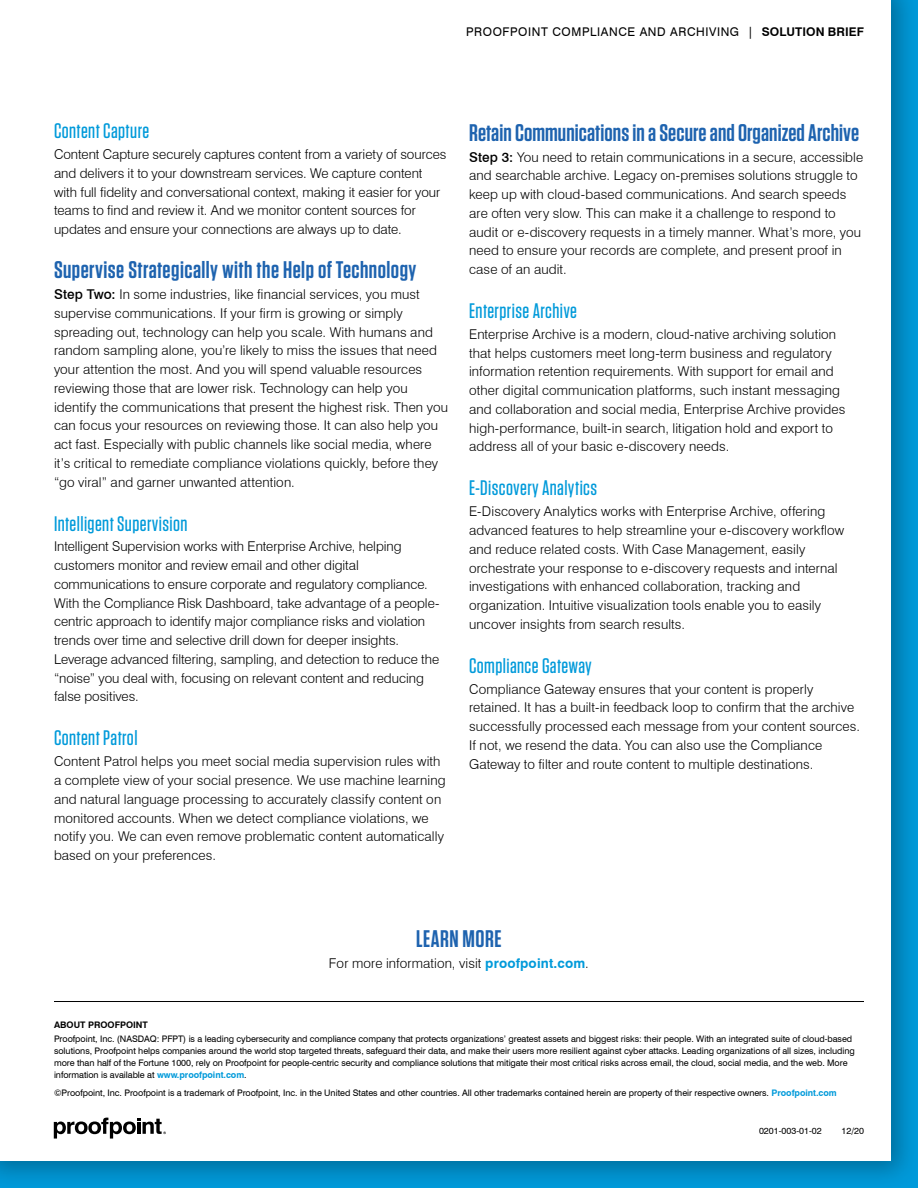
<style>
.page{position:relative;width:918px;height:1188px;background:#fff}
.page>*{position:absolute;margin:0;border:0;box-sizing:border-box;transform-origin:0 0}
.t1{font:600 24px "Tungsten";letter-spacing:.015em;color:#1e63af}
.t2{font:500 21px "Tungsten";letter-spacing:.02em;color:#009ada}
.t3{font:300 13.5px/18.8px "Swiss 721 BT";letter-spacing:.005em;color:#000}
.t4{font:12px "Swiss 721 BT";letter-spacing:.05em;color:#000}
.t5{font:9px/12px "Swiss 721 BT";letter-spacing:-.005em;color:#000}
.t6{font:700 9px "Swiss 721 BT";color:#000}
.s1{font-weight:700}
.s2{font-weight:500}
.s3{font-weight:700;color:#009ada}
</style>
<div class="page">
<div style="left:0;top:0;width:918px;height:1188px;background:#000;opacity:.3"></div>
<div style="left:0;top:0;width:891px;height:1161px;background:#fff"></div>
<hr style="left:54px;top:1001px;width:810px;height:1px;background:#000">
<svg style="left:54px;top:1118px;width:112px;height:21px"></svg>
<p class="t4" style="left:466px;top:25px;width:399px">PROOFPOINT COMPLIANCE AND ARCHIVING | <span class="s1">SOLUTION BRIEF</span></p>
<h2 class="t2" style="left:54px;top:120px;width:97px">Content Capture</h2>
<p class="t3" style="left:54px;top:145px;width:394px">Content Capture securely captures content from a variety of sources and delivers it to your downstream services. We capture content with full fidelity and conversational context, making it easier for your teams to find and review it. And we monitor content sources for updates and ensure your connections are always up to date.</p>
<h1 class="t1" style="left:54px;top:257px;width:364px">Supervise Strategically with the Help of Technology</h1>
<p class="t3" style="left:54px;top:285px;width:396px"><span class="s2">Step Two:</span> In some industries, like financial services, you must supervise communications. If your firm is growing or simply spreading out, technology can help you scale. With humans and random sampling alone, you’re likely to miss the issues that need your attention the most. And you will spend valuable resources reviewing those that are lower risk. Technology can help you identify the communications that present the highest risk. Then you can focus your resources on reviewing those. It can also help you act fast. Especially with public channels like social media, where it’s critical to remediate compliance violations quickly, before they “go viral” and garner unwanted attention.</p>
<h2 class="t2" style="left:54px;top:512px;width:135px">Intelligent Supervision</h2>
<p class="t3" style="left:54px;top:537px;width:387px">Intelligent Supervision works with Enterprise Archive, helping customers monitor and review email and other digital communications to ensure corporate and regulatory compliance.<br>With the Compliance Risk Dashboard, take advantage of a people&shy;centric approach to identify major compliance risks and violation trends over time and selective drill down for deeper insights.<br>Leverage advanced filtering, sampling, and detection to reduce the “noise” you deal with, focusing on relevant content and reducing false positives.</p>
<h2 class="t2" style="left:54px;top:727px;width:85px">Content Patrol</h2>
<p class="t3" style="left:54px;top:752px;width:393px">Content Patrol helps you meet social media supervision rules with a complete view of your social presence. We use machine learning and natural language processing to accurately classify content on monitored accounts. When we detect compliance violations, we notify you. We can even remove problematic content automatically based on your preferences.</p>
<h1 class="t1" style="left:469px;top:120px;width:392px">Retain Communications in a Secure and Organized Archive</h1>
<p class="t3" style="left:469px;top:147px;width:396px"><span class="s2">Step 3:</span> You need to retain communications in a secure, accessible and searchable archive. Legacy on-premises solutions struggle to keep up with cloud-based communications. And search speeds are often very slow. This can make it a challenge to respond to audit or e-discovery requests in a timely manner. What’s more, you need to ensure your records are complete, and present proof in case of an audit.</p>
<h2 class="t2" style="left:469px;top:300px;width:109px">Enterprise Archive</h2>
<p class="t3" style="left:469px;top:325px;width:378px">Enterprise Archive is a modern, cloud-native archiving solution that helps customers meet long-term business and regulatory information retention requirements. With support for email and other digital communication platforms, such instant messaging and collaboration and social media, Enterprise Archive provides high-performance, built-in search, litigation hold and export to address all of your basic e-discovery needs.</p>
<h2 class="t2" style="left:469px;top:477px;width:130px">E-Discovery Analytics</h2>
<p class="t3" style="left:469px;top:502px;width:377px">E-Discovery Analytics works with Enterprise Archive, offering advanced features to help streamline your e-discovery workflow and reduce related costs. With Case Management, easily orchestrate your response to e-discovery requests and internal investigations with enhanced collaboration, tracking and organization. Intuitive visualization tools enable you to easily uncover insights from search results.</p>
<h2 class="t2" style="left:469px;top:655px;width:124px">Compliance Gateway</h2>
<p class="t3" style="left:469px;top:679px;width:392px">Compliance Gateway ensures that your content is properly retained. It has a built-in feedback loop to confirm that the archive successfully processed each message from your content sources.<br>If not, we resend the data. You can also use the Compliance Gateway to filter and route content to multiple destinations.</p>
<h1 class="t1" style="left:416px;top:926px;width:87px">LEARN MORE</h1>
<p class="t3" style="left:329px;top:954px;width:261px">For more information, visit <span class="s3">proofpoint.com</span>.</p>
<p class="t6" style="left:54px;top:1019px;width:95px">ABOUT PROOFPOINT</p>
<p class="t5" style="left:54px;top:1033px;width:802px">Proofpoint, Inc. (NASDAQ: PFPT) is a leading cybersecurity and compliance company that protects organizations’ greatest assets and biggest risks: their people. With an integrated suite of cloud-based solutions, Proofpoint helps companies around the world stop targeted threats, safeguard their data, and make their users more resilient against cyber attacks. Leading organizations of all sizes, including more than half of the Fortune 1000, rely on Proofpoint for people-centric security and compliance solutions that mitigate their most critical risks across email, the cloud, social media, and the web. More information is available at <span class="s3">www.proofpoint.com</span>.</p>
<p class="t5" style="left:54px;top:1086px;width:784px">©Proofpoint, Inc. Proofpoint is a trademark of Proofpoint, Inc. in the United States and other countries. All other trademarks contained herein are property of their respective owners. <span class="s3">Proofpoint.com</span></p>
<p class="t5" style="left:759px;top:1125px;width:64px">0201-003-01-02</p>
<p class="t5" style="left:842px;top:1125px;width:24px">12/20</p>
</div>
